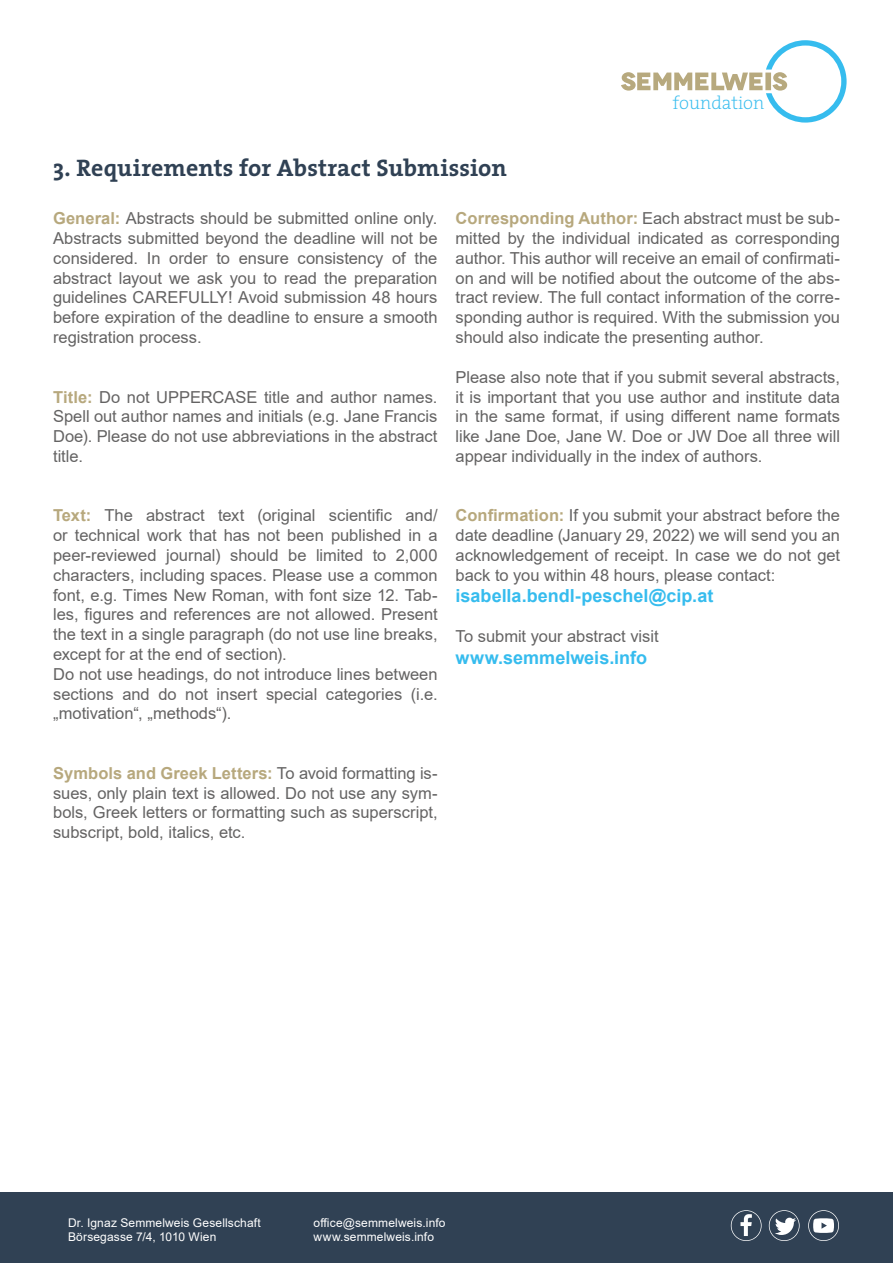
<style>
.page{position:relative;width:893px;height:1263px;background:#fff}
.page>*{position:absolute;margin:0;border:0;box-sizing:border-box;transform-origin:0 0}
.t1{font:700 24px "The Serif";letter-spacing:.005em;color:#304154}
.t2{font:200 18.45px "The Serif";color:#36bcee}
.t3{font:700 18px "Arial";color:#36bcee}
.t4{font:16.5px/19.8px "Arial";color:#646363;text-align:justify}
.t5{font:12px/14.4px "Arial";letter-spacing:.01em;color:#fff}
.s1{font-weight:700;color:#b7a87d}
</style>
<div class="page">
<svg style="left:621px;top:40px;width:226px;height:83px"></svg>
<div style="left:0;top:1192px;width:893px;height:71px;background:#304154"></div>
<svg style="left:731px;top:1210px;width:31px;height:31px"></svg>
<svg style="left:808px;top:1210px;width:31px;height:31px"></svg>
<svg style="left:769px;top:1210px;width:31px;height:31px"></svg>
<h1 class="t1" style="left:53px;top:148px;width:455px">3. Requirements for Abstract Submission</h1>
<p class="t2" style="left:673px;top:88px;width:93px">foundation</p>
<p class="t4" style="left:53px;top:208px;width:386px"><span class="s1">General:</span> Abstracts should be submitted online only.<br>Abstracts submitted beyond the deadline will not be considered. In order to ensure consistency of the abstract layout we ask you to read the preparation guidelines CAREFULLY! Avoid submission 48 hours before expiration of the deadline to ensure a smooth registration process.</p>
<p class="t4" style="left:53px;top:387px;width:386px"><span class="s1">Title:</span> Do not UPPERCASE title and author names.<br>Spell out author names and initials (e.g. Jane Francis Doe). Please do not use abbreviations in the abstract title.</p>
<p class="t4" style="left:53px;top:505px;width:386px;text-align:left"><span class="s1">Text:</span> The abstract text (original scientific and/ or technical work that has not been published in a peer-reviewed journal) should be limited to 2,000 characters, including spaces. Please use a common font, e.g. Times New Roman, with font size 12. Tab&shy;les, figures and references are not allowed. Present the text in a single paragraph (do not use line breaks, except for at the end of section).<br>Do not use headings, do not introduce lines between sections and do not insert special categories (i.e. „motivation“, „methods“).</p>
<p class="t4" style="left:53px;top:763px;width:386px"><span class="s1">Symbols and Greek Letters:</span> To avoid formatting is&shy;sues, only plain text is allowed. Do not use any sym&shy;bols, Greek letters or formatting such as superscript, subscript, bold, italics, etc.</p>
<p class="t4" style="left:456px;top:208px;width:386px"><span class="s1">Corresponding Author:</span> Each abstract must be sub&shy;mitted by the individual indicated as corresponding author. This author will receive an email of confirmati&shy;on and will be notified about the outcome of the abs&shy;tract review. The full contact information of the corre&shy;sponding author is required. With the submission you should also indicate the presenting author.</p>
<p class="t4" style="left:456px;top:367px;width:386px">Please also note that if you submit several abstracts, it is important that you use author and institute data in the same format, if using different name formats like Jane Doe, Jane W. Doe or JW Doe all three will appear individually in the index of authors.</p>
<p class="t4" style="left:456px;top:505px;width:386px"><span class="s1">Confirmation:</span> If you submit your abstract before the date deadline (January 29, 2022) we will send you an acknowledgement of receipt. In case we do not get back to you within 48 hours, please contact:</p>
<p class="t3" style="left:455px;top:583px;width:259px">isabella.bendl-peschel@cip.at</p>
<p class="t4" style="left:455px;top:626px;width:205px">To submit your abstract visit</p>
<p class="t3" style="left:455px;top:644px;width:193px">www.semmelweis.info</p>
<p class="t5" style="left:68px;top:1215px;width:194px">Dr. Ignaz Semmelweis Gesellschaft<br>Börsegasse 7/4, 1010 Wien</p>
<p class="t5" style="left:314px;top:1215px;width:133px">office@semmelweis.info www.semmelweis.info</p>
</div>
